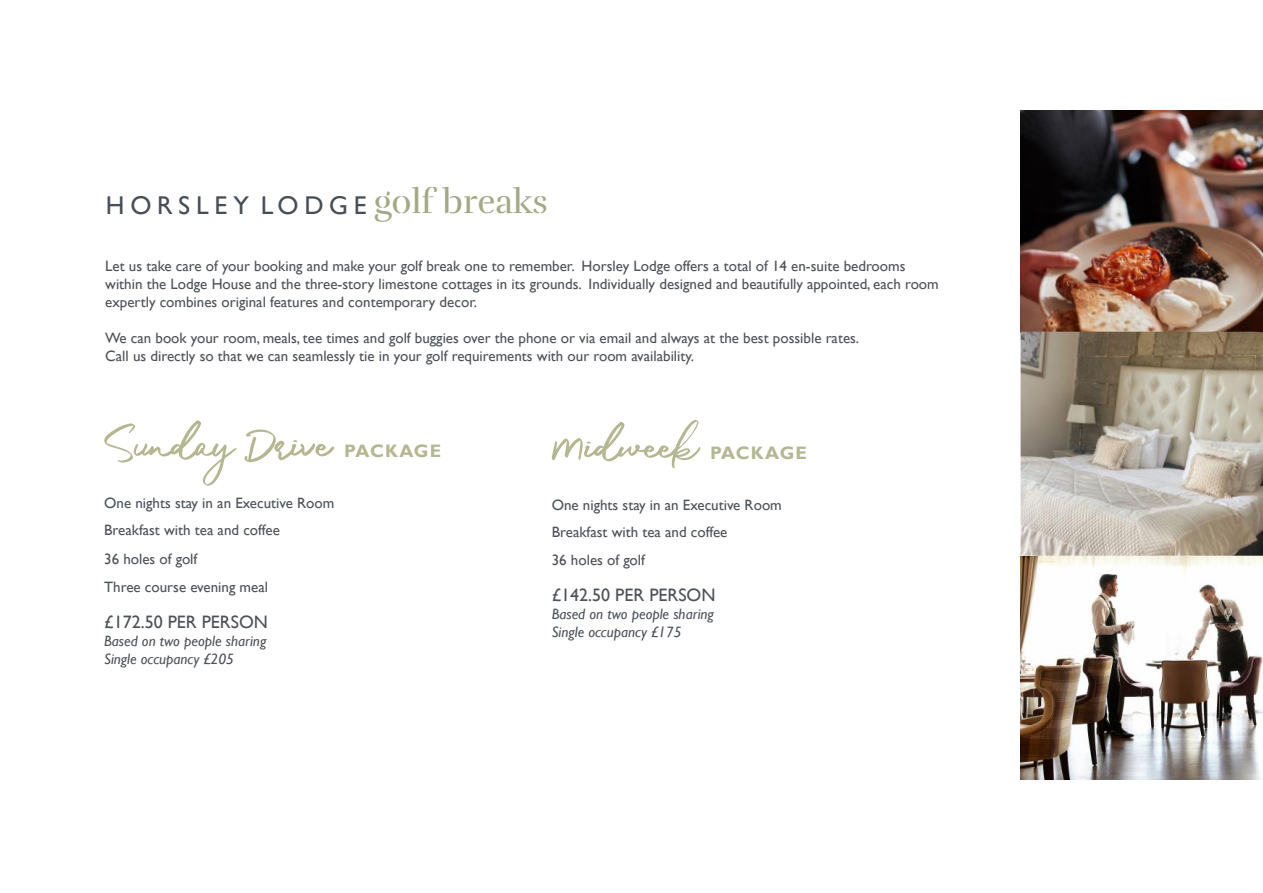
<style>
.page{position:relative;width:1263px;height:893px;background:#fff}
.page>*{position:absolute;margin:0;border:0;box-sizing:border-box;transform-origin:0 0}
.t1{font:72px "Dreambeach";color:#b4b790}
.t2{font:25.65px "Gill Sans Nova";letter-spacing:.22em;color:#474e56}
.t3{font:18px "Gill Sans";color:#4d5258}
.t4{font:700 18px "Gill Sans";letter-spacing:.05em;color:#b4b790}
.t5{font:15px/18px "Gill Sans";color:#4d5258}
.t6{font:italic 15px/18px "Gill Sans";color:#4d5258}
.s1{font-family:"Rufina Stencil Regular";font-size:34.2px;color:#a3a984}
</style>
<div class="page">
<img style="left:1020px;top:111px;width:243px;height:668px">
<h2 class="t2" style="left:106px;top:190px;width:443px">HORSLEY LODGE<span class="s1">golf breaks</span></h2>
<p class="t5" style="left:105px;top:257px;width:835px">Let us take care of your booking and make your golf break one to remember. Horsley Lodge offers a total of 14 en-suite bedrooms within the Lodge House and the three-story limestone cottages in its grounds. Individually designed and beautifully appointed, each room expertly combines original features and contemporary decor.</p>
<p class="t5" style="left:105px;top:329px;width:755px">We can book your room, meals, tee times and golf buggies over the phone or via email and always at the best possible rates.<br>Call us directly so that we can seamlessly tie in your golf requirements with our room availability.</p>
<h1 class="t1" style="left:104px;top:405px;width:227px">Sunday Drive</h1>
<p class="t5" style="left:104px;top:490px;width:232px;line-height:27px">One nights stay in an Executive Room<br>Breakfast with tea and coffee</p>
<p class="t5" style="left:104px;top:545px;width:165px;line-height:28.5px">36 holes of golf<br>Three course evening meal</p>
<p class="t3" style="left:104px;top:612px;width:165px">£172.50 PER PERSON</p>
<p class="t6" style="left:104px;top:632px;width:164px">Based on two people sharing<br>Single occupancy £205</p>
<p class="t4" style="left:344px;top:440px;width:98px">PACKAGE</p>
<h1 class="t1" style="left:552px;top:407px;width:145px">Midweek</h1>
<p class="t4" style="left:710px;top:442px;width:98px">PACKAGE</p>
<p class="t5" style="left:552px;top:491px;width:232px;line-height:27px">One nights stay in an Executive Room<br>Breakfast with tea and coffee</p>
<p class="t5" style="left:552px;top:551px;width:95px">36 holes of golf</p>
<p class="t3" style="left:552px;top:585px;width:165px">£142.50 PER PERSON</p>
<p class="t6" style="left:552px;top:605px;width:164px">Based on two people sharing<br>Single occupancy £175</p>
</div>
